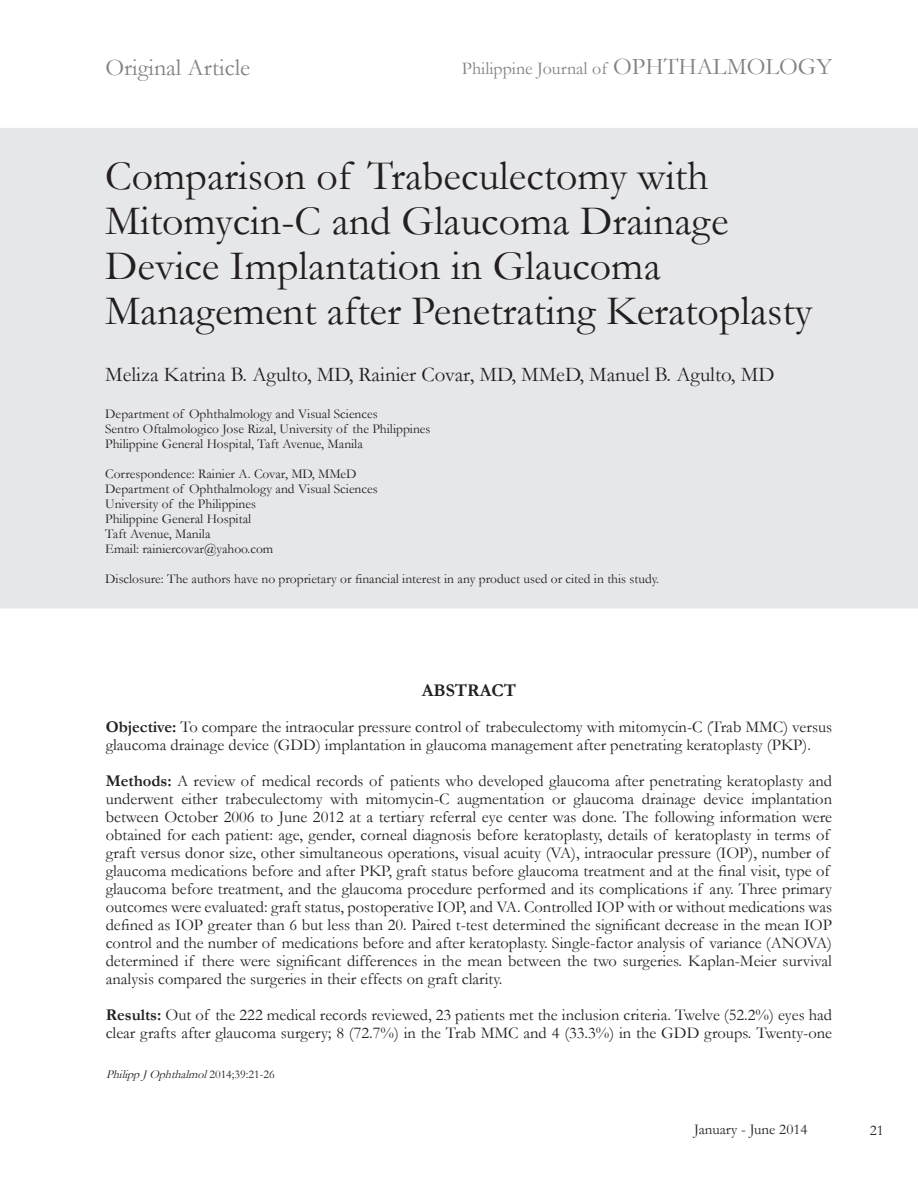
<style>
.page{position:relative;width:918px;height:1188px;background:#fff}
.page>*{position:absolute;margin:0;border:0;box-sizing:border-box;transform-origin:0 0}
.PJO_TITLE{font:42px/45px "Garamond";color:#231f20}
.PJO_Heading{font:24px "Garamond";color:#808285}
.PJO_WRITER{font:21px "Garamond";color:#231f20}
.PJO_Heading-2{font:18px "Garamond";color:#808285}
.ABSTRACT{font:700 18px "Garamond";color:#231f20}
.ABSTRACT-2{font:16.5px/18px "Garamond";color:#231f20}
.PJO_Page_Number{font:15px "Garamond";color:#231f20}
.PJO_HOSPITAL{font:13.5px "Garamond";color:#231f20}
.ABSTRACT-3{font:italic 12px "Garamond";color:#231f20}
.s1{font-size:24px}
.s2{font-weight:700}
.s3{font-style:normal}
</style>
<div class="page">
<div style="left:0;top:128px;width:918px;height:480px;background:#e6e7e9"></div>
<p class="PJO_Heading" style="left:106px;top:51px;width:146px">Original Article</p>
<p class="PJO_Heading-2" style="left:462px;top:56px;width:372px">Philippine Journal of <span class="s1">OPHTHALMOLOGY</span></p>
<p class="PJO_TITLE" style="left:105px;top:152px;width:709px">Comparison of Trabeculectomy with Mitomycin-C and Glaucoma Drainage Device Implantation in Glaucoma Management after Penetrating Keratoplasty</p>
<p class="PJO_WRITER" style="left:105px;top:360px;width:671px">Meliza Katrina B. Agulto, MD, Rainier Covar, MD, MMeD, Manuel B. Agulto, MD</p>
<p class="PJO_HOSPITAL" style="left:105px;top:405px;width:274px">Department of Ophthalmology and Visual Sciences</p>
<p class="PJO_HOSPITAL" style="left:105px;top:420px;width:327px">Sentro Oftalmologico Jose Rizal, University of the Philippines</p>
<p class="PJO_HOSPITAL" style="left:105px;top:435px;width:259px">Philippine General Hospital, Taft Avenue, Manila</p>
<p class="PJO_HOSPITAL" style="left:105px;top:465px;width:253px">Correspondence: Rainier A. Covar, MD, MMeD</p>
<p class="PJO_HOSPITAL" style="left:105px;top:480px;width:274px">Department of Ophthalmology and Visual Sciences</p>
<p class="PJO_HOSPITAL" style="left:105px;top:495px;width:152px">University of the Philippines</p>
<p class="PJO_HOSPITAL" style="left:105px;top:510px;width:148px">Philippine General Hospital</p>
<p class="PJO_HOSPITAL" style="left:105px;top:525px;width:107px">Taft Avenue, Manila</p>
<p class="PJO_HOSPITAL" style="left:105px;top:540px;width:170px">Email: rainiercovar@yahoo.com</p>
<p class="PJO_HOSPITAL" style="left:105px;top:570px;width:556px">Disclosure: The authors have no proprietary or financial interest in any product used or cited in this study.</p>
<p class="ABSTRACT" style="left:422px;top:679px;width:96px">ABSTRACT</p>
<p class="ABSTRACT-2" style="left:106px;top:718px;width:728px"><span class="s2">Objective:</span> To compare the intraocular pressure control of trabeculectomy with mitomycin-C (Trab MMC) versus glaucoma drainage device (GDD) implantation in glaucoma management after penetrating keratoplasty (PKP).</p>
<p class="ABSTRACT-2" style="left:106px;top:772px;width:728px"><span class="s2">Methods:</span> A review of medical records of patients who developed glaucoma after penetrating keratoplasty and underwent either trabeculectomy with mitomycin-C augmentation or glaucoma drainage device implantation between October 2006 to June 2012 at a tertiary referral eye center was done. The following information were obtained for each patient: age, gender, corneal diagnosis before keratoplasty, details of keratoplasty in terms of graft versus donor size, other simultaneous operations, visual acuity (VA), intraocular pressure (IOP), number of glaucoma medications before and after PKP, graft status before glaucoma treatment and at the final visit, type of glaucoma before treatment, and the glaucoma procedure performed and its complications if any. Three primary outcomes were evaluated: graft status, postoperative IOP, and VA. Controlled IOP with or without medications was defined as IOP greater than 6 but less than 20. Paired t-test determined the significant decrease in the mean IOP control and the number of medications before and after keratoplasty. Single-factor analysis of variance (ANOVA) determined if there were significant differences in the mean between the two surgeries. Kaplan-Meier survival analysis compared the surgeries in their effects on graft clarity.</p>
<p class="ABSTRACT-2" style="left:106px;top:1006px;width:728px"><span class="s2">Results:</span> Out of the 222 medical records reviewed, 23 patients met the inclusion criteria. Twelve (52.2%) eyes had clear grafts after glaucoma surgery; 8 (72.7%) in the Trab MMC and 4 (33.3%) in the GDD groups. Twenty-one</p>
<p class="ABSTRACT-3" style="left:106px;top:1066px;width:170px">PhilippJ Ophthalmol<span class="s3">2 0 1 4 ; 3 9 : 2 1 - 2 6</span></p>
<p class="PJO_Page_Number" style="left:694px;top:1120px;width:115px">January - June 2014</p>
<p class="PJO_Page_Number" style="left:870px;top:1120px;width:16px">21</p>
</div>
